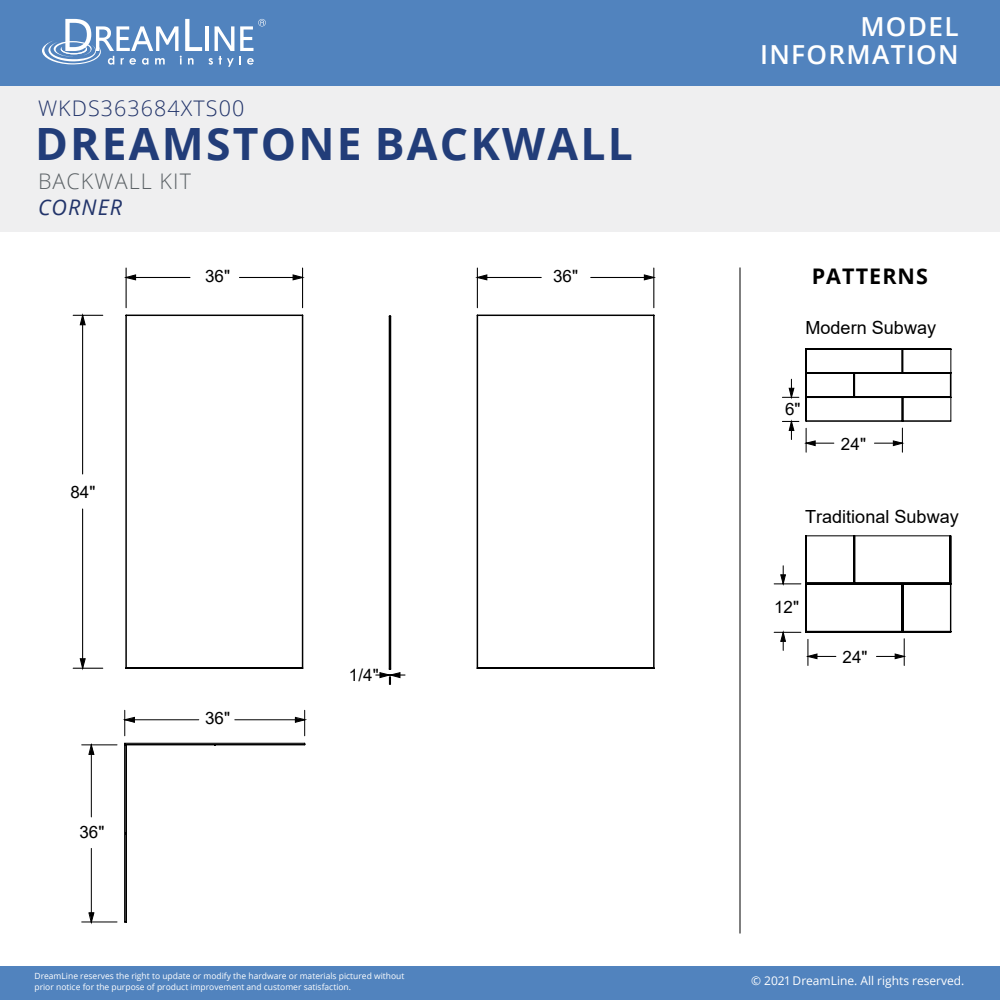
<style>
.page{position:relative;width:1000px;height:1000px;background:#fff}
.page>*{position:absolute;margin:0;border:0;box-sizing:border-box;transform-origin:0 0}
.t1{font:700 44.5px "Open Sans";letter-spacing:.05em;color:#223d79}
.t2{font:600 26.25px/27.9px "Open Sans";letter-spacing:.05em;color:#fff;text-align:right}
.t3{font:300 21.5px "Open Sans";letter-spacing:.05em;color:#22346a}
.t4{font:300 21.5px "Open Sans";letter-spacing:.05em;color:#5c6266}
.t5{font:700 21.5px "Open Sans";letter-spacing:.05em;color:#000}
.t6{font:italic 21.5px "Open Sans";letter-spacing:.05em;color:#22346a}
.t7{font:18.1px "Arial";color:#000}
.t8{font:17px "Arial";letter-spacing:.005em;color:#000}
.t9{font:12px "Open Sans";color:#fff}
.t10{font:8.5px/10.2px "Open Sans";color:#fff}
</style>
<div class="page">
<div style="left:0;top:0;width:1000px;height:232px;background:#efeff0"></div>
<div style="left:0;top:0;width:1000px;height:86px;background:#5183be"></div>
<svg style="left:42px;top:19px;width:160px;height:46px"></svg>
<hr style="left:205px;top:26px;width:4px;height:25px;background:#fff">
<svg style="left:209px;top:19px;width:57px;height:48px"></svg>
<div style="left:0;top:966px;width:1000px;height:34px;background:#5183be"></div>
<svg style="left:88px;top:716px;width:218px;height:207px"></svg>
<hr style="left:91px;top:848px;width:1px;height:74px;background:#000">
<hr style="left:91px;top:745px;width:1px;height:72px;background:#000">
<hr style="left:82px;top:922px;width:35px;height:1px;background:#000">
<hr style="left:82px;top:744px;width:35px;height:1px;background:#000">
<hr style="left:235px;top:719px;width:70px;height:1px;background:#000">
<hr style="left:125px;top:719px;width:74px;height:1px;background:#000">
<svg style="left:89px;top:912px;width:5px;height:10px"></svg>
<svg style="left:89px;top:745px;width:5px;height:9px"></svg>
<svg style="left:295px;top:710px;width:10px;height:26px"></svg>
<svg style="left:124px;top:710px;width:10px;height:26px"></svg>
<svg style="left:124px;top:742px;width:182px;height:181px"></svg>
<svg style="left:774px;top:348px;width:178px;height:317px"></svg>
<hr style="left:740px;top:268px;width:1px;height:666px;background:#000">
<hr style="left:389px;top:316px;width:1px;height:353px;background:#000">
<svg style="left:376px;top:668px;width:29px;height:16px"></svg>
<hr style="left:390px;top:316px;width:1px;height:353px;background:#000">
<hr style="left:653px;top:268px;width:1px;height:40px;background:#000">
<hr style="left:477px;top:268px;width:1px;height:40px;background:#000">
<svg style="left:476px;top:274px;width:179px;height:7px"></svg>
<hr style="left:477px;top:315px;width:1px;height:353px;background:#000">
<hr style="left:477px;top:667px;width:177px;height:2px;background:#000">
<hr style="left:653px;top:315px;width:2px;height:353px;background:#000">
<hr style="left:477px;top:315px;width:177px;height:1px;background:#000">
<hr style="left:302px;top:268px;width:1px;height:40px;background:#000">
<hr style="left:126px;top:268px;width:1px;height:40px;background:#000">
<svg style="left:125px;top:274px;width:179px;height:7px"></svg>
<hr style="left:125px;top:315px;width:2px;height:353px;background:#000">
<hr style="left:126px;top:667px;width:177px;height:2px;background:#000">
<hr style="left:302px;top:315px;width:1px;height:353px;background:#000">
<hr style="left:126px;top:315px;width:177px;height:1px;background:#000">
<hr style="left:73px;top:668px;width:30px;height:1px;background:#000">
<hr style="left:73px;top:315px;width:30px;height:1px;background:#000">
<svg style="left:79px;top:314px;width:8px;height:356px"></svg>
<h3 class="t3" style="left:38px;top:93px;width:208px">WKDS363684XTS00</h3>
<h1 class="t1" style="left:35px;top:112px;width:599px">DREAMSTONE BACKWALL</h1>
<h3 class="t4" style="left:38px;top:166px;width:154px">BACKWALL KIT</h3>
<h3 class="t6" style="left:38px;top:192px;width:85px">CORNER</h3>
<h2 class="t2" style="left:760px;top:13px;width:200px">MODEL<br>INFORMATION</h2>
<h3 class="t8" style="left:205px;top:264px;width:27px">36"</h3>
<h3 class="t8" style="left:553px;top:264px;width:27px">36"</h3>
<h3 class="t5" style="left:812px;top:261px;width:118px">PATTERNS</h3>
<h3 class="t7" style="left:805px;top:315px;width:132px">Modern Subway</h3>
<h3 class="t8" style="left:70px;top:480px;width:27px">84"</h3>
<h3 class="t8" style="left:79px;top:820px;width:27px">36"</h3>
<h3 class="t8" style="left:205px;top:707px;width:27px">36"</h3>
<h3 class="t8" style="left:349px;top:664px;width:31px">1/4"</h3>
<h3 class="t8" style="left:785px;top:397px;width:17px">6"</h3>
<h3 class="t8" style="left:841px;top:432px;width:27px">24"</h3>
<h3 class="t7" style="left:805px;top:505px;width:155px">Traditional Subway</h3>
<h3 class="t8" style="left:774px;top:595px;width:27px">12"</h3>
<h3 class="t8" style="left:842px;top:646px;width:27px">24"</h3>
<p class="t10" style="left:34px;top:971px;width:372px">DreamLine reserves the right to update or modify the hardware or materials pictured without prior notice for the purpose of product improvement and customer satisfaction.</p>
<h3 class="t9" style="left:751px;top:972px;width:215px">© 2021 DreamLine. All rights reserved.</h3>
</div>
